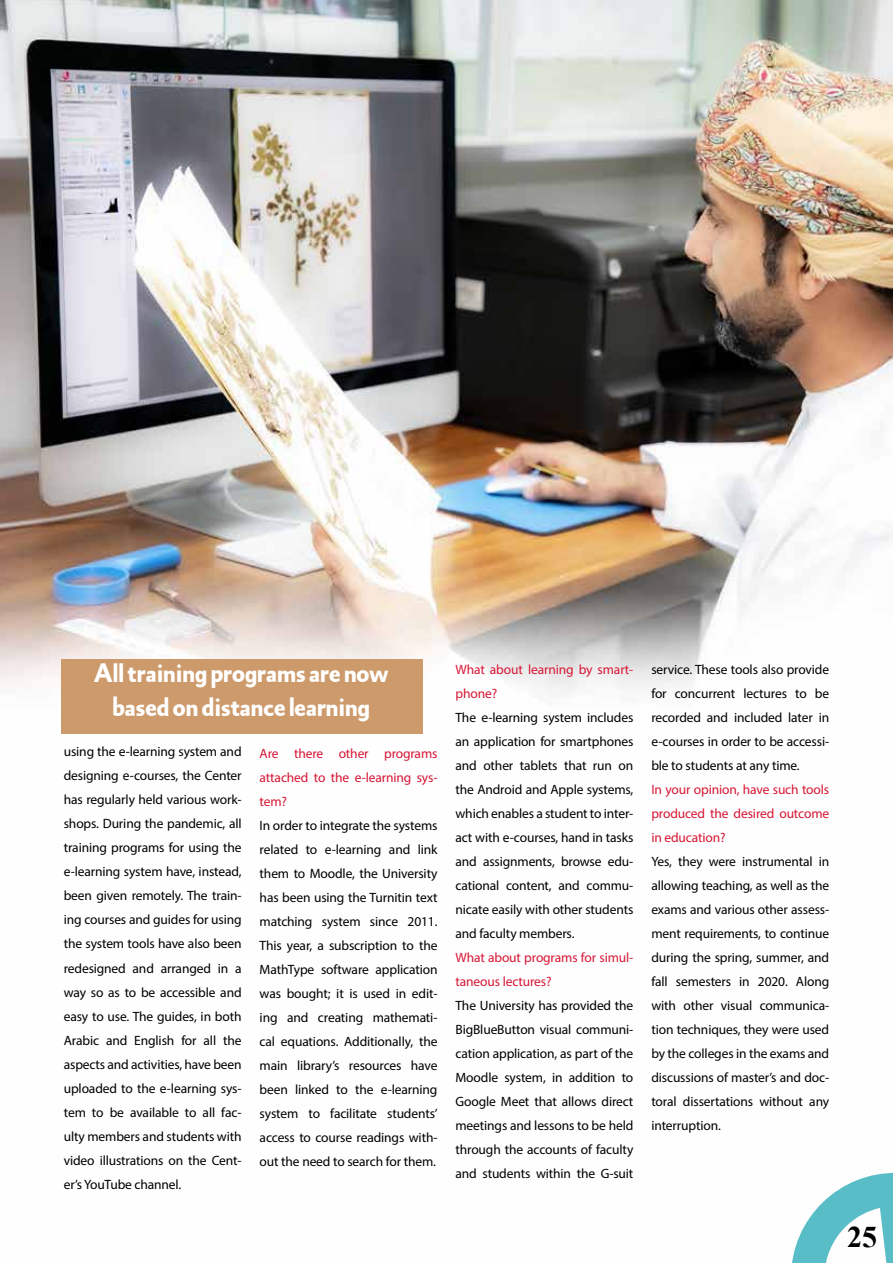
<style>
.page{position:relative;width:893px;height:1263px;background:#fff}
.page>*{position:absolute;margin:0;border:0;box-sizing:border-box;transform-origin:0 0}
.t1{font:31.5px/34.5px "Shorooq N1";color:#fff;text-align:center}
.t2{font:700 30px "Times New Roman";color:#000}
.t3{font:13.5px/24px "Myriad Pro";letter-spacing:-.01em;color:#000;text-align:justify}
.t4{font:13.5px/24px "Myriad Pro";letter-spacing:-.01em;color:#d71635;text-align:justify}
</style>
<div class="page">
<img style="left:0;top:0;width:893px;height:734px">
<div style="left:61px;top:659px;width:361px;height:74px;background:#cd9a6b"></div>
<svg style="left:792px;top:1172px;width:101px;height:91px"></svg>
<h1 class="t1" style="left:94px;top:657px;width:296px">All training programs are now based on distance learning</h1>
<p class="t3" style="left:64px;top:740px;width:179px">using the e-learning system and designing e-courses, the Center has regularly held various work&shy;shops. During the pandemic, all training programs for using the e-learning system have, instead, been given remotely. The train&shy;ing courses and guides for using the system tools have also been redesigned and arranged in a way so as to be accessible and easy to use. The guides, in both Arabic and English for all the aspects and activities, have been uploaded to the e-learning sys&shy;tem to be available to all fac&shy;ulty members and students with video illustrations on the Cent&shy;er’s YouTube channel.</p>
<p class="t4" style="left:260px;top:741px;width:179px">Are there other programs attached to the e-learning sys&shy;tem?</p>
<p class="t3" style="left:260px;top:813px;width:179px">In order to integrate the systems related to e-learning and link them to Moodle, the University has been using the Turnitin text matching system since 2011.<br>This year, a subscription to the MathType software application was bought; it is used in edit&shy;ing and creating mathemati&shy;cal equations. Additionally, the main library’s resources have been linked to the e-learning system to facilitate students’ access to course readings with&shy;out the need to search for them.</p>
<p class="t4" style="left:455px;top:657px;width:179px">What about learning by smart&shy;phone?</p>
<p class="t3" style="left:455px;top:705px;width:179px">The e-learning system includes an application for smartphones and other tablets that run on the Android and Apple systems, which enables a student to inter&shy;act with e-courses, hand in tasks and assignments, browse edu&shy;cational content, and commu&shy;nicate easily with other students and faculty members.</p>
<p class="t4" style="left:455px;top:945px;width:179px">What about programs for simul&shy;taneous lectures?</p>
<p class="t3" style="left:455px;top:993px;width:179px">The University has provided the BigBlueButton visual communi&shy;cation application, as part of the Moodle system, in addition to Google Meet that allows direct meetings and lessons to be held through the accounts of faculty and students within the G-suit</p>
<p class="t3" style="left:651px;top:657px;width:179px">service. These tools also provide for concurrent lectures to be recorded and included later in e-courses in order to be accessi&shy;ble to students at any time.</p>
<p class="t4" style="left:651px;top:777px;width:179px">In your opinion, have such tools produced the desired outcome in education?</p>
<p class="t3" style="left:651px;top:849px;width:179px">Yes, they were instrumental in allowing teaching, as well as the exams and various other assess&shy;ment requirements, to continue during the spring, summer, and fall semesters in 2020. Along with other visual communica&shy;tion techniques, they were used by the colleges in the exams and discussions of master’s and doc&shy;toral dissertations without any interruption.</p>
<h2 class="t2" style="left:847px;top:1216px;width:31px">25</h2>
</div>
